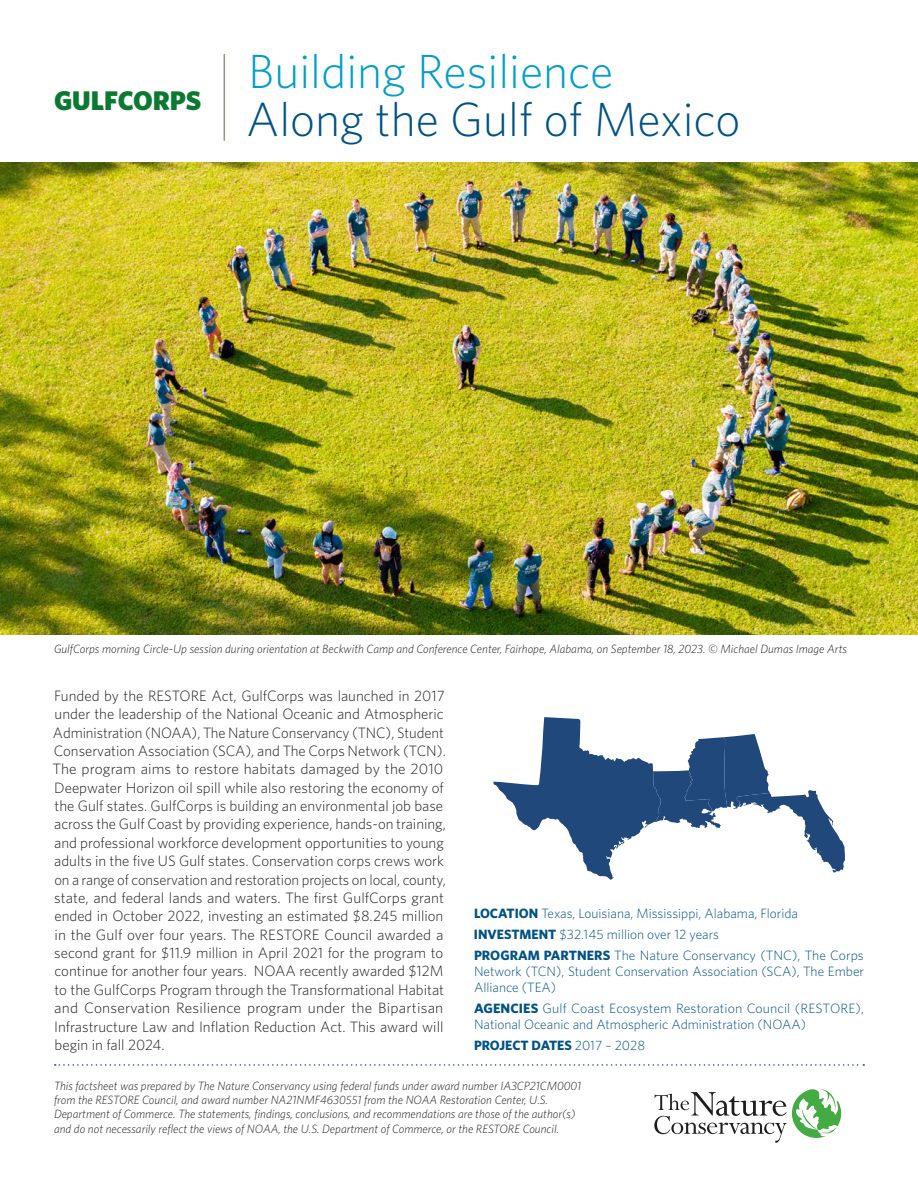
<style>
.page{position:relative;width:918px;height:1188px;background:#fff}
.page>*{position:absolute;margin:0;border:0;box-sizing:border-box;transform-origin:0 0}
.t1{font:300 48px/48px "Whitney";color:#005285}
.t2{font:900 27px "Whitney";color:#0b7931}
.Text{font:300 15px/18.3px "Whitney";color:#231f20}
.Sidebar_text{font:300 13.5px/16.2px "Whitney";color:#005285;text-align:justify}
.Sidebar_text-2{font:700 13.5px "Whitney";letter-spacing:-.005em;color:#005285}
.t3{font:italic 300 12px/14.4px "Whitney";color:#231f20}
.s1{color:#019ecb}
.s2{font-weight:700}
.s3{font-weight:300}
</style>
<div class="page">
<img style="left:0;top:162px;width:918px;height:473px">
<svg style="left:55px;top:1064px;width:809px;height:2px"></svg>
<svg style="left:654px;top:1089px;width:187px;height:54px"></svg>
<hr style="left:224px;top:54px;width:1px;height:87px;background:#979481">
<svg style="left:493px;top:717px;width:352px;height:163px"></svg>
<p class="t2" style="left:54px;top:83px;width:149px">GULFCORPS</p>
<p class="t1" style="left:246px;top:46px;width:496px"><span class="s1">Building Resilience<br></span>Along the Gulf of Mexico</p>
<p class="t3" style="left:54px;top:641px;width:794px">GulfCorps morning Circle-Up session during orientation at Beckwith Camp and Conference Center, Fairhope, Alabama, on September 18, 2023. © Michael Dumas Image Arts</p>
<p class="Text" style="left:53px;top:686px;width:395px">Funded by the RESTORE Act, GulfCorps was launched in 2017 under the leadership of the National Oceanic and Atmospheric Administration (NOAA), The Nature Conservancy (TNC), Student Conservation Association (SCA), and The Corps Network (TCN).<br>The program aims to restore habitats damaged by the 2010<br>Deepwater Horizon oil spill while also restoring the economy of the Gulf states. GulfCorps is building an environmental job base across the Gulf Coast by providing experience, hands-on training, and professional workforce development opportunities to young adults in the five US Gulf states. Conservation corps crews work on a range of conservation and restoration projects on local, county, state, and federal lands and waters. The first GulfCorps grant ended in October 2022, investing an estimated $8.245 million in the Gulf over four years. The RESTORE Council awarded a second grant for $11.9 million in April 2021 for the program to continue for another four years. NOAA recently awarded $12M to the GulfCorps Program through the Transformational Habitat and Conservation Resilience program under the Bipartisan Infrastructure Law and Inflation Reduction Act. This award will begin in fall 2024.</p>
<p class="Sidebar_text" style="left:474px;top:905px;width:326px"><span class="s2">LOCATION</span> Texas, Louisiana, Mississippi, Alabama, Florida</p>
<p class="Sidebar_text" style="left:474px;top:926px;width:247px"><span class="s2">INVESTMENT</span> $32.145 million over 12 years</p>
<p class="Sidebar_text" style="left:474px;top:947px;width:392px"><span class="s2">PROGRAM PARTNERS</span> The Nature Conservancy (TNC), The Corps Network (TCN), Student Conservation Association (SCA), The Ember Alliance (TEA)</p>
<p class="Sidebar_text" style="left:474px;top:1000px;width:392px"><span class="s2">AGENCIES</span> Gulf Coast Ecosystem Restoration Council (RESTORE),<br>National Oceanic and Atmospheric Administration (NOAA)</p>
<p class="Sidebar_text-2" style="left:474px;top:1036px;width:173px">PROJECT DATES <span class="s3">2017 – 2028</span></p>
<p class="t3" style="left:54px;top:1078px;width:529px">This factsheet was prepared by The Nature Conservancy using federal funds under award number IA3CP21CM0001 from the RESTORE Council, and award number NA21NMF4630551 from the NOAA Restoration Center, U.S.<br>Department of Commerce. The statements, findings, conclusions, and recommendations are those of the author(s) and do not necessarily reflect the views of NOAA, the U.S. Department of Commerce, or the RESTORE Council.</p>
</div>
